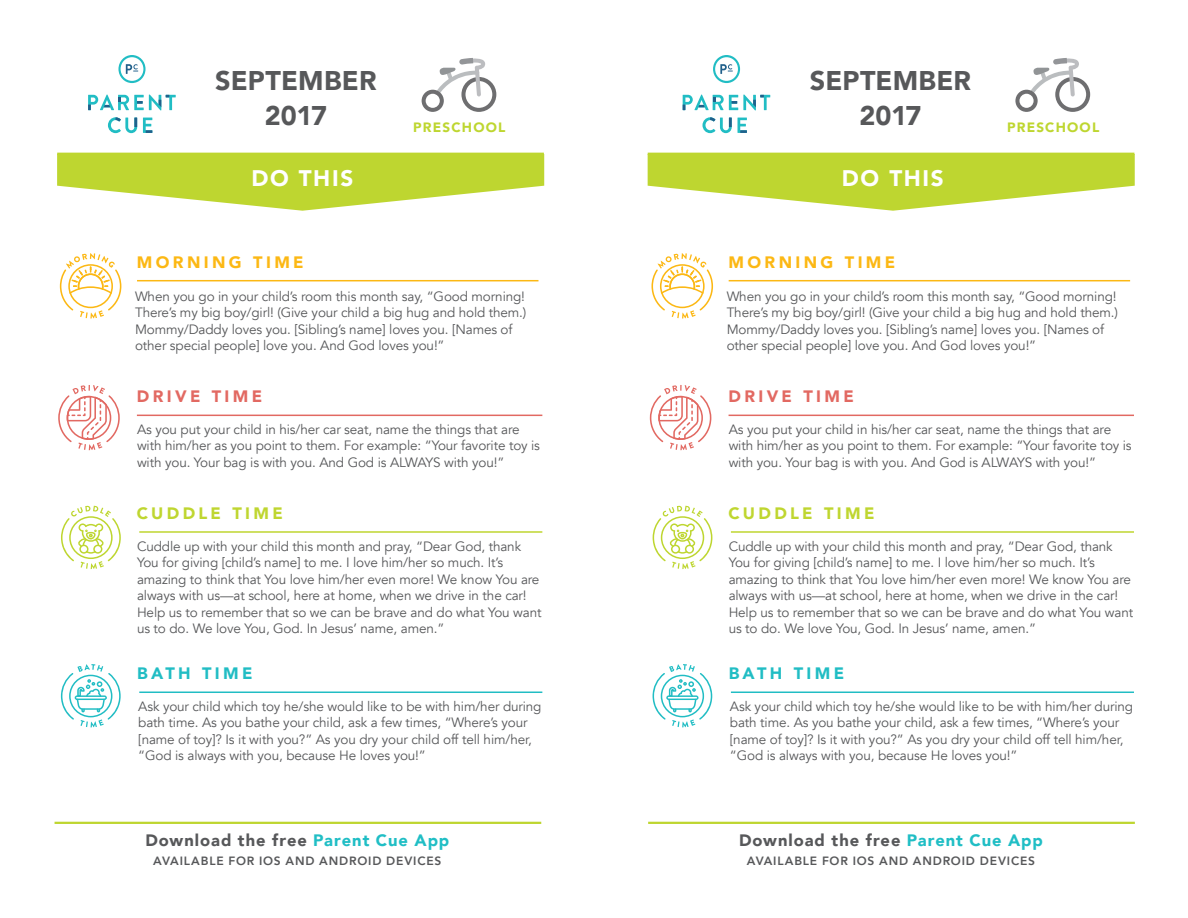
<style>
.page{position:relative;width:1188px;height:918px;background:#fff}
.page>*{position:absolute;margin:0;border:0;box-sizing:border-box;transform-origin:0 0}
.t1{font:900 27px/34.5px "Avenir";letter-spacing:.005em;color:#57585a;text-align:center}
.t2{font:900 22.5px "Avenir";letter-spacing:.075em;color:#fff}
.t3{font:900 16.5px "Avenir";letter-spacing:.055em;color:#57585a}
.t4{font:900 16.5px "Avenir";letter-spacing:.205em;color:#fcb814}
.t5{font:900 16.5px "Avenir";letter-spacing:.2em;color:#bfd630}
.t6{font:900 16.5px "Avenir";letter-spacing:.2em;color:#e26962}
.t7{font:900 16.5px "Avenir";letter-spacing:.2em;color:#21bdc4}
.t8{font:13.5px/16.5px "Avenir";letter-spacing:-.01em;color:#57585a}
.t9{font:900 13.5px "Avenir";letter-spacing:.09em;color:#bed630}
.t10{font:800 12px "Avenir";letter-spacing:.07em;color:#57585a}
.s1{color:#20bec5}
</style>
<div class="page">
<hr style="left:648px;top:153px;width:486px;height:2px;background:#bed62f">
<hr style="left:57px;top:153px;width:487px;height:2px;background:#bed62f">
<svg style="left:61px;top:506px;width:60px;height:63px"></svg>
<svg style="left:653px;top:506px;width:59px;height:63px"></svg>
<svg style="left:61px;top:664px;width:60px;height:63px"></svg>
<svg style="left:653px;top:664px;width:59px;height:63px"></svg>
<svg style="left:648px;top:154px;width:487px;height:57px"></svg>
<svg style="left:57px;top:155px;width:487px;height:56px"></svg>
<hr style="left:137px;top:415px;width:405px;height:1px;background:#e26962">
<hr style="left:729px;top:415px;width:405px;height:1px;background:#e26962">
<hr style="left:139px;top:531px;width:403px;height:2px;background:#bfd630">
<hr style="left:731px;top:531px;width:403px;height:2px;background:#bfd630">
<hr style="left:139px;top:692px;width:403px;height:1px;background:#21bdc4">
<hr style="left:731px;top:692px;width:403px;height:1px;background:#21bdc4">
<hr style="left:137px;top:280px;width:401px;height:1px;background:#fcb814">
<hr style="left:729px;top:280px;width:401px;height:1px;background:#fcb814">
<svg style="left:60px;top:253px;width:61px;height:66px"></svg>
<svg style="left:651px;top:253px;width:62px;height:66px"></svg>
<svg style="left:58px;top:385px;width:62px;height:65px"></svg>
<svg style="left:650px;top:385px;width:61px;height:65px"></svg>
<hr style="left:55px;top:822px;width:486px;height:2px;background:#bed630">
<hr style="left:648px;top:822px;width:487px;height:2px;background:#bed630">
<svg style="left:1015px;top:58px;width:75px;height:54px"></svg>
<svg style="left:422px;top:58px;width:74px;height:54px"></svg>
<svg style="left:738px;top:118px;width:9px;height:15px"></svg>
<svg style="left:683px;top:95px;width:87px;height:15px"></svg>
<svg style="left:702px;top:117px;width:30px;height:16px"></svg>
<svg style="left:713px;top:55px;width:27px;height:28px"></svg>
<svg style="left:143px;top:118px;width:9px;height:15px"></svg>
<svg style="left:88px;top:95px;width:88px;height:15px"></svg>
<svg style="left:108px;top:117px;width:29px;height:16px"></svg>
<svg style="left:118px;top:55px;width:28px;height:28px"></svg>
<h1 class="t1" style="left:215px;top:63px;width:163px">SEPTEMBER<br>2017</h1>
<h1 class="t1" style="left:810px;top:63px;width:163px">SEPTEMBER<br>2017</h1>
<p class="t9" style="left:413px;top:115px;width:94px">PRESCHOOL</p>
<p class="t9" style="left:1007px;top:115px;width:94px">PRESCHOOL</p>
<h2 class="t2" style="left:251px;top:158px;width:104px">DO THIS</h2>
<h2 class="t2" style="left:842px;top:158px;width:104px">DO THIS</h2>
<p class="t4" style="left:137px;top:248px;width:168px">MORNING TIME</p>
<p class="t4" style="left:729px;top:248px;width:168px">MORNING TIME</p>
<p class="t8" style="left:135px;top:288px;width:393px">When you go in your child’s room this month say, “Good morning!<br>There’s my big boy/girl! (Give your child a big hug and hold them.)<br>Mommy/Daddy loves you. [Sibling’s name] loves you. [Names of other special people] love you. And God loves you!”</p>
<p class="t8" style="left:727px;top:288px;width:393px">When you go in your child’s room this month say, “Good morning!<br>There’s my big boy/girl! (Give your child a big hug and hold them.)<br>Mommy/Daddy loves you. [Sibling’s name] loves you. [Names of other special people] love you. And God loves you!”</p>
<p class="t6" style="left:137px;top:382px;width:127px">DRIVE TIME</p>
<p class="t6" style="left:729px;top:382px;width:127px">DRIVE TIME</p>
<p class="t8" style="left:137px;top:421px;width:405px">As you put your child in his/her car seat, name the things that are with him/her as you point to them. For example: “Your favorite toy is with you. Your bag is with you. And God is ALWAYS with you!”</p>
<p class="t8" style="left:729px;top:421px;width:405px">As you put your child in his/her car seat, name the things that are with him/her as you point to them. For example: “Your favorite toy is with you. Your bag is with you. And God is ALWAYS with you!”</p>
<p class="t5" style="left:137px;top:499px;width:147px">CUDDLE TIME</p>
<p class="t5" style="left:729px;top:499px;width:147px">CUDDLE TIME</p>
<p class="t8" style="left:137px;top:538px;width:406px">Cuddle up with your child this month and pray, “Dear God, thank You for giving [child’s name] to me. I love him/her so much. It’s amazing to think that You love him/her even more! We know You are always with us—at school, here at home, when we drive in the car!<br>Help us to remember that so we can be brave and do what You want us to do. We love You, God. In Jesus’ name, amen.”</p>
<p class="t8" style="left:729px;top:538px;width:406px">Cuddle up with your child this month and pray, “Dear God, thank You for giving [child’s name] to me. I love him/her so much. It’s amazing to think that You love him/her even more! We know You are always with us—at school, here at home, when we drive in the car!<br>Help us to remember that so we can be brave and do what You want us to do. We love You, God. In Jesus’ name, amen.”</p>
<p class="t7" style="left:137px;top:659px;width:117px">BATH TIME</p>
<p class="t7" style="left:729px;top:659px;width:117px">BATH TIME</p>
<p class="t8" style="left:138px;top:698px;width:405px">Ask your child which toy he/she would like to be with him/her during bath time. As you bathe your child, ask a few times, “Where’s your [name of toy]? Is it with you?” As you dry your child off tell him/her, “God is always with you, because He loves you!”</p>
<p class="t8" style="left:730px;top:698px;width:405px">Ask your child which toy he/she would like to be with him/her during bath time. As you bathe your child, ask a few times, “Where’s your [name of toy]? Is it with you?” As you dry your child off tell him/her, “God is always with you, because He loves you!”</p>
<p class="t3" style="left:145px;top:826px;width:305px">Download the free <span class="s1">Parent Cue App</span></p>
<p class="t10" style="left:153px;top:852px;width:290px">AVAILABLE FOR IOS AND ANDROID DEVICES</p>
<p class="t3" style="left:739px;top:826px;width:305px">Download the free <span class="s1">Parent Cue App</span></p>
<p class="t10" style="left:747px;top:852px;width:290px">AVAILABLE FOR IOS AND ANDROID DEVICES</p>
</div>
